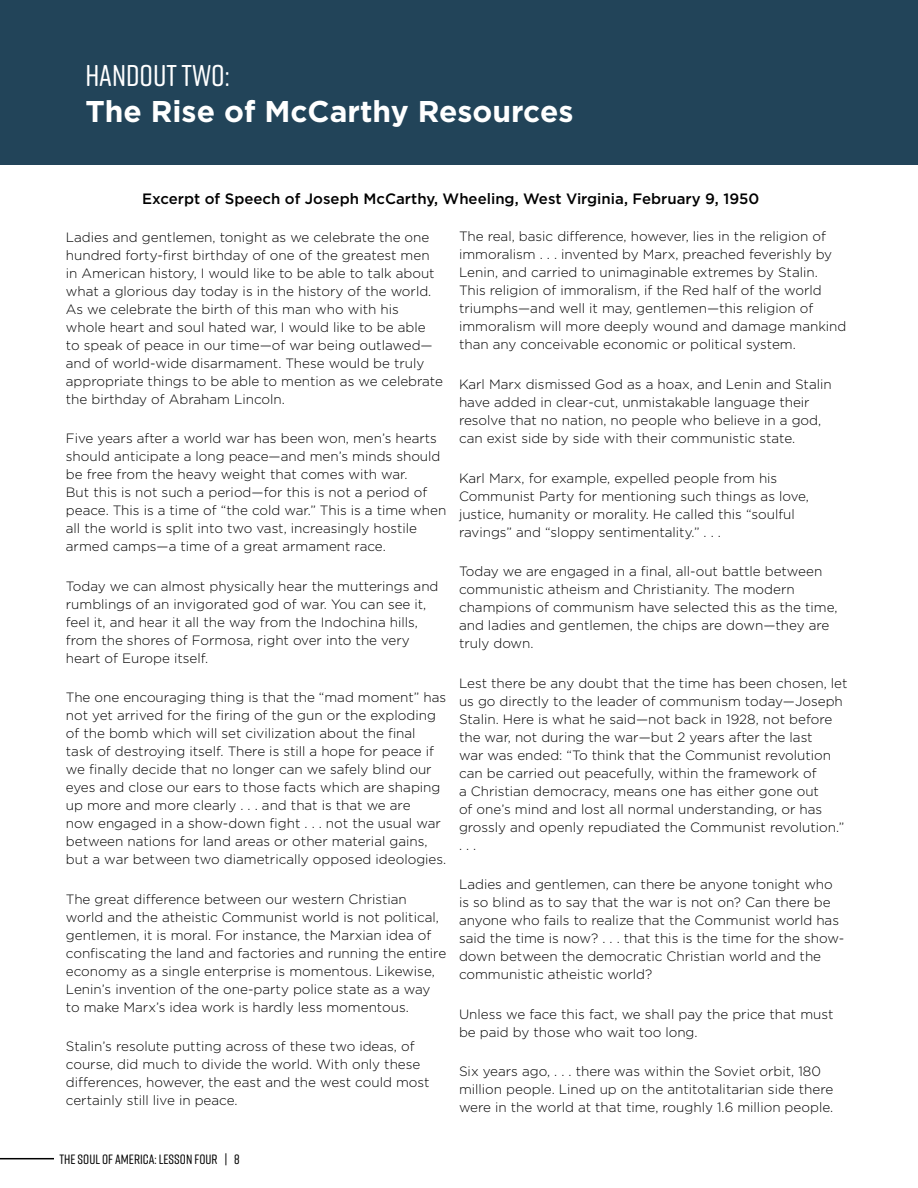
<style>
.page{position:relative;width:918px;height:1188px;background:#fff}
.page>*{position:absolute;margin:0;border:0;box-sizing:border-box;transform-origin:0 0}
.t1{font:700 30px "Gotham";color:#fff}
.t2{font:500 30px "Rift Soft";color:#fff}
.t3{font:500 15px "Gotham";color:#000}
.t4{font:300 13.5px/18px "Gotham";color:#000}
.t5{font:500 13.5px "Rift Soft";color:#000}
</style>
<div class="page">
<hr style="left:0;top:1158px;width:54px;height:1px;background:#000">
<div style="left:0;top:0;width:918px;height:164px;background:#224459"></div>
<h1 class="t2" style="left:85px;top:55px;width:146px">HANDOUT TWO:</h1>
<h1 class="t1" style="left:85px;top:94px;width:490px">The Rise of McCarthy Resources</h1>
<p class="t3" style="left:142px;top:190px;width:619px">Excerpt of Speech of Joseph McCarthy, Wheeling, West Virginia, February 9, 1950</p>
<p class="t4" style="left:66px;top:228px;width:379px">Ladies and gentlemen, tonight as we celebrate the one hundred forty-first birthday of one of the greatest men in American history, I would like to be able to talk about what a glorious day today is in the history of the world.<br>As we celebrate the birth of this man who with his<br>whole heart and soul hated war, I would like to be able<br>to speak of peace in our time—of war being outlawed— and of world-wide disarmament. These would be truly appropriate things to be able to mention as we celebrate the birthday of Abraham Lincoln.</p>
<p class="t4" style="left:66px;top:429px;width:382px">Five years after a world war has been won, men’s hearts should anticipate a long peace—and men’s minds should be free from the heavy weight that comes with war.<br>But this is not such a period—for this is not a period of peace. This is a time of “the cold war.” This is a time when all the world is split into two vast, increasingly hostile armed camps—a time of a great armament race.</p>
<p class="t4" style="left:66px;top:577px;width:374px">Today we can almost physically hear the mutterings and rumblings of an invigorated god of war. You can see it, feel it, and hear it all the way from the Indochina hills, from the shores of Formosa, right over into the very heart of Europe itself.</p>
<p class="t4" style="left:66px;top:688px;width:382px">The one encouraging thing is that the “mad moment” has not yet arrived for the firing of the gun or the exploding of the bomb which will set civilization about the final task of destroying itself. There is still a hope for peace if we finally decide that no longer can we safely blind our eyes and close our ears to those facts which are shaping up more and more clearly . . . and that is that we are<br>now engaged in a show-down fight . . . not the usual war between nations for land areas or other material gains, but a war between two diametrically opposed ideologies.</p>
<p class="t4" style="left:66px;top:890px;width:382px">The great difference between our western Christian world and the atheistic Communist world is not political, gentlemen, it is moral. For instance, the Marxian idea of confiscating the land and factories and running the entire economy as a single enterprise is momentous. Likewise, Lenin’s invention of the one-party police state as a way to make Marx’s idea work is hardly less momentous.</p>
<p class="t4" style="left:66px;top:1038px;width:365px">Stalin’s resolute putting across of these two ideas, of course, did much to divide the world. With only these differences, however, the east and the west could most certainly still live in peace.</p>
<p class="t4" style="left:459px;top:228px;width:389px">The real, basic difference, however, lies in the religion of immoralism . . . invented by Marx, preached feverishly by Lenin, and carried to unimaginable extremes by Stalin.<br>This religion of immoralism, if the Red half of the world triumphs—and well it may, gentlemen—this religion of immoralism will more deeply wound and damage mankind than any conceivable economic or political system.</p>
<p class="t4" style="left:459px;top:375px;width:374px">Karl Marx dismissed God as a hoax, and Lenin and Stalin have added in clear-cut, unmistakable language their resolve that no nation, no people who believe in a god, can exist side by side with their communistic state.</p>
<p class="t4" style="left:459px;top:469px;width:352px">Karl Marx, for example, expelled people from his Communist Party for mentioning such things as love, justice, humanity or morality. He called this “soulful ravings” and “sloppy sentimentality.” . . .</p>
<p class="t4" style="left:459px;top:562px;width:380px">Today we are engaged in a final, all-out battle between communistic atheism and Christianity. The modern champions of communism have selected this as the time, and ladies and gentlemen, the chips are down—they are truly down.</p>
<p class="t4" style="left:459px;top:674px;width:390px">Lest there be any doubt that the time has been chosen, let us go directly to the leader of communism today—Joseph Stalin. Here is what he said—not back in 1928, not before the war, not during the war—but 2 years after the last<br>war was ended: “To think that the Communist revolution can be carried out peacefully, within the framework of<br>a Christian democracy, means one has either gone out<br>of one’s mind and lost all normal understanding, or has grossly and openly repudiated the Communist revolution.” . . .</p>
<p class="t4" style="left:459px;top:875px;width:387px">Ladies and gentlemen, can there be anyone tonight who is so blind as to say that the war is not on? Can there be anyone who fails to realize that the Communist world has said the time is now? . . . that this is the time for the show&shy;down between the democratic Christian world and the communistic atheistic world?</p>
<p class="t4" style="left:459px;top:1005px;width:376px">Unless we face this fact, we shall pay the price that must be paid by those who wait too long.</p>
<p class="t4" style="left:459px;top:1063px;width:376px">Six years ago, . . . there was within the Soviet orbit, 180 million people. Lined up on the antitotalitarian side there were in the world at that time, roughly 1.6 million people.</p>
<p class="t5" style="left:59px;top:1150px;width:182px">THE SOUL OF AMERICA: LESSON FOUR | 8</p>
</div>
